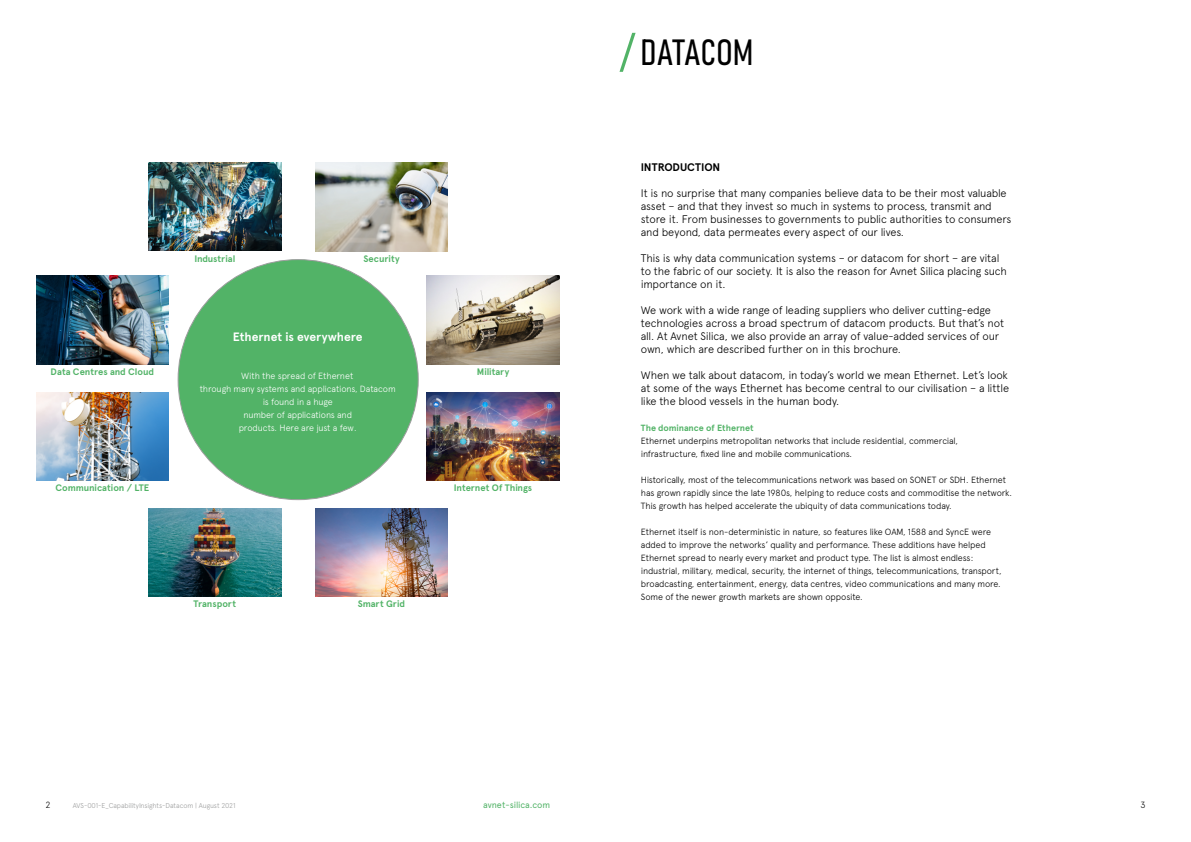
<style>
.page{position:relative;width:1191px;height:842px;background:#fff}
.page>*{position:absolute;margin:0;border:0;box-sizing:border-box;transform-origin:0 0}
.t1{font:36px "Bahnschrift";letter-spacing:.015em;color:#000}
.t2{font:700 12.1px "Apercu Avnet";color:#fff}
.t3{font:300 11px/13px "Apercu Avnet";letter-spacing:-.015em;color:#000}
.t4{font:700 11px "Apercu Avnet";letter-spacing:-.005em;color:#000}
.t5{font:700 9.4px "Apercu Avnet";color:#52b367}
.t6{font:300 9px/13px "Apercu Avnet";letter-spacing:-.015em;color:#000}
.t7{font:300 9px/13px "Apercu Avnet";letter-spacing:-.015em;color:#fff;text-align:center}
.t8{font:700 9px "Apercu Avnet";color:#52b367}
.t9{font:9px "Apercu Avnet";letter-spacing:-.01em;color:#52b367}
.t10{font:300 7px "Apercu Avnet";letter-spacing:-.015em;color:#9c9d9d}
</style>
<div class="page">
<div style="left:178px;top:260px;width:240px;height:240px;background:#52b367;border-radius:50%"></div>
<img style="left:36px;top:276px;width:133px;height:88px">
<img style="left:36px;top:392px;width:133px;height:88px">
<img style="left:149px;top:163px;width:132px;height:88px">
<img style="left:315px;top:163px;width:133px;height:88px">
<img style="left:427px;top:276px;width:132px;height:88px">
<img style="left:427px;top:392px;width:132px;height:88px">
<img style="left:315px;top:508px;width:133px;height:88px">
<img style="left:149px;top:508px;width:132px;height:88px">
<svg style="left:619px;top:33px;width:16px;height:39px"></svg>
<h1 class="t1" style="left:641px;top:25px;width:114px">DATACOM</h1>
<p class="t5" style="left:51px;top:364px;width:105px">Data Centres and Cloud</p>
<p class="t5" style="left:55px;top:480px;width:95px">Communication / LTE</p>
<p class="t5" style="left:194px;top:251px;width:42px">Industrial</p>
<p class="t5" style="left:363px;top:251px;width:38px">Security</p>
<h2 class="t2" style="left:233px;top:328px;width:131px">Ethernet is everywhere</h2>
<p class="t7" style="left:200px;top:368px;width:197px">With the spread of Ethernet<br>through many systems and applications, Datacom is found in a huge<br>number of applications and<br>products. Here are just a few.</p>
<p class="t5" style="left:194px;top:597px;width:44px">Transport</p>
<p class="t5" style="left:358px;top:597px;width:49px">Smart Grid</p>
<p class="t5" style="left:477px;top:364px;width:34px">Military</p>
<p class="t5" style="left:454px;top:480px;width:80px">Internet Of Things</p>
<p class="t4" style="left:641px;top:159px;width:81px">INTRODUCTION</p>
<p class="t3" style="left:641px;top:186px;width:372px">It is no surprise that many companies believe data to be their most valuable asset – and that they invest so much in systems to process, transmit and store it. From businesses to governments to public authorities to consumers and beyond, data permeates every aspect of our lives.</p>
<p class="t3" style="left:641px;top:251px;width:368px">This is why data communication systems – or datacom for short – are vital to the fabric of our society. It is also the reason for Avnet Silica placing such importance on it.</p>
<p class="t3" style="left:641px;top:303px;width:365px">We work with a wide range of leading suppliers who deliver cutting-edge technologies across a broad spectrum of datacom products. But that’s not all. At Avnet Silica, we also provide an array of value-added services of our own, which are described further on in this brochure.</p>
<p class="t3" style="left:641px;top:368px;width:370px;text-align:justify">When we talk about datacom, in today’s world we mean Ethernet. Let’s look at some of the ways Ethernet has become central to our civilisation – a little like the blood vessels in the human body.</p>
<p class="t8" style="left:641px;top:421px;width:114px">The dominance of Ethernet</p>
<p class="t6" style="left:641px;top:433px;width:319px">Ethernet underpins metropolitan networks that include residential, commercial, infrastructure, fixed line and mobile communications.</p>
<p class="t6" style="left:641px;top:472px;width:373px">Historically, most of the telecommunications network was based on SONET or SDH. Ethernet has grown rapidly since the late 1980s, helping to reduce costs and commoditise the network.<br>This growth has helped accelerate the ubiquity of data communications today.</p>
<p class="t6" style="left:641px;top:524px;width:362px">Ethernet itself is non-deterministic in nature, so features like OAM, 1588 and SyncE were added to improve the networks’ quality and performance. These additions have helped Ethernet spread to nearly every market and product type. The list is almost endless: industrial, military, medical, security, the internet of things, telecommunications, transport, broadcasting, entertainment, energy, data centres, video communications and many more.<br>Some of the newer growth markets are shown opposite.</p>
<p class="t6" style="left:45px;top:797px;width:7px">2</p>
<p class="t6" style="left:1140px;top:797px;width:7px">3</p>
<p class="t10" style="left:73px;top:800px;width:164px">AVS-001-E_CapabilityInsights-Datacom | August 2021</p>
<p class="t9" style="left:483px;top:798px;width:69px">avnet-silica.com</p>
</div>
